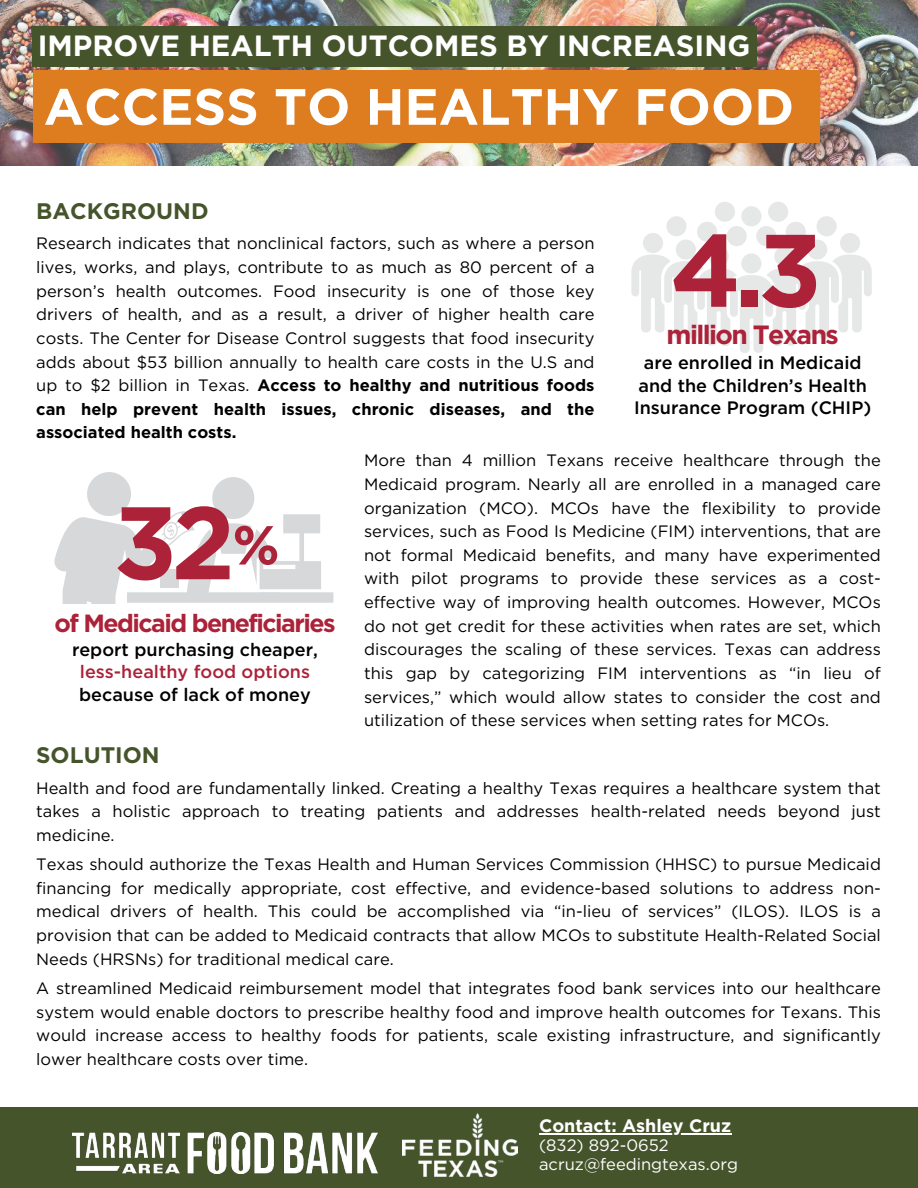
<style>
.page{position:relative;width:918px;height:1188px;background:#fff}
.page>*{position:absolute;margin:0;border:0;box-sizing:border-box;transform-origin:0 0}
.t1{font:700 102.9px "Gotham";color:#ab2239}
.t2{font:700 51px "Gotham";color:#fff}
.t3{font:700 29.25px "Gotham";color:#fff}
.t4{font:700 26.4px "Gotham";letter-spacing:-.06em;color:#ab2239}
.t5{font:700 24.9px "Gotham";letter-spacing:-.06em;color:#ab2239}
.t6{font:700 22.5px "Gotham";color:#46542b}
.t7{font:500 18px/22.5px "Gotham";color:#000;text-align:center}
.t8{font:500 18px "Gotham";color:#ab2239}
.t9{font:700 18px "Gotham";color:#fff}
.t10{font:16.5px/23.7px "Gotham";color:#000;text-align:justify}
.t11{font:16.5px/19.2px "Gotham";color:#fff}
.s1{font-weight:700}
.s2{font-size:54.9px}
</style>
<div class="page">
<img style="left:0;top:0;width:918px;height:165px">
<div style="left:0;top:1107px;width:918px;height:81px;background:#46542b"></div>
<div style="left:32px;top:26px;width:724px;height:41px;background:#46542b"></div>
<div style="left:34px;top:70px;width:786px;height:72px;background:#de7c20"></div>
<img style="left:402px;top:1113px;width:115px;height:63px">
<hr style="left:539px;top:1133px;width:192px;height:1px;background:#fff">
<div style="left:840px;top:233px;width:20px;height:20px;background:#e6e7e7;border-radius:50%"></div>
<div style="left:807px;top:240px;width:20px;height:20px;background:#e6e7e7;border-radius:50%"></div>
<div style="left:774px;top:246px;width:20px;height:20px;background:#e6e7e7;border-radius:50%"></div>
<div style="left:643px;top:233px;width:20px;height:20px;background:#e6e7e7;border-radius:50%"></div>
<div style="left:676px;top:240px;width:20px;height:20px;background:#e6e7e7;border-radius:50%"></div>
<svg style="left:709px;top:246px;width:20px;height:20px"></svg>
<div style="left:727px;top:226px;width:20px;height:20px;background:#e6e7e7;border-radius:50%"></div>
<div style="left:697px;top:222px;width:20px;height:20px;background:#e6e7e7;border-radius:50%"></div>
<div style="left:715px;top:202px;width:20px;height:20px;background:#e6e7e7;border-radius:50%"></div>
<div style="left:768px;top:202px;width:20px;height:20px;background:#e6e7e7;border-radius:50%"></div>
<div style="left:741px;top:206px;width:20px;height:20px;background:#e6e7e7;border-radius:50%"></div>
<div style="left:666px;top:216px;width:21px;height:20px;background:#e6e7e7;border-radius:50%"></div>
<div style="left:756px;top:226px;width:20px;height:20px;background:#e6e7e7;border-radius:50%"></div>
<div style="left:786px;top:222px;width:20px;height:20px;background:#e6e7e7;border-radius:50%"></div>
<div style="left:817px;top:216px;width:20px;height:20px;background:#e6e7e7;border-radius:50%"></div>
<svg style="left:631px;top:253px;width:241px;height:100px"></svg>
<svg style="left:54px;top:472px;width:279px;height:132px"></svg>
<img style="left:73px;top:1133px;width:304px;height:41px">
<h3 class="t3" style="left:38px;top:26px;width:714px">IMPROVE HEALTH OUTCOMES BY INCREASING</h3>
<h2 class="t2" style="left:44px;top:73px;width:752px">ACCESS TO HEALTHY FOOD</h2>
<h3 class="t6" style="left:36px;top:196px;width:174px">BACKGROUND</h3>
<p class="t10" style="left:36px;top:231px;width:560px">Research indicates that nonclinical factors, such as where a person lives, works, and plays, contribute to as much as 80 percent of a person’s health outcomes. Food insecurity is one of those key drivers of health, and as a result, a driver of higher health care costs. The Center for Disease Control suggests that food insecurity adds about $53 billion annually to health care costs in the U.S and up to $2 billion in Texas. <span class="s1">Access to healthy and nutritious foods can help prevent health issues, chronic diseases, and the associated health costs.</span></p>
<h1 class="t1" style="left:670px;top:202px;width:153px">4.3</h1>
<h3 class="t4" style="left:667px;top:317px;width:174px">million Texans</h3>
<p class="t7" style="left:634px;top:351px;width:239px">are enrolled in Medicaid and the Children’s Health<br>Insurance Program (CHIP)</p>
<h1 class="t1" style="left:114px;top:475px;width:168px">32<span class="s2">%</span></h1>
<h3 class="t5" style="left:54px;top:607px;width:283px">of Medicaid beneficiaries</h3>
<p class="t7" style="left:72px;top:638px;width:248px">report purchasing cheaper,</p>
<p class="t8" style="left:80px;top:660px;width:232px">less-healthy food options</p>
<p class="t7" style="left:79px;top:683px;width:233px">because of lack of money</p>
<p class="t10" style="left:364px;top:448px;width:518px">More than 4 million Texans receive healthcare through the Medicaid program. Nearly all are enrolled in a managed care organization (MCO). MCOs have the flexibility to provide services, such as Food Is Medicine (FIM) interventions, that are not formal Medicaid benefits, and many have experimented with pilot programs to provide these services as a cost&shy;effective way of improving health outcomes. However, MCOs do not get credit for these activities when rates are set, which discourages the scaling of these services. Texas can address this gap by categorizing FIM interventions as “in lieu of services,” which would allow states to consider the cost and utilization of these services when setting rates for MCOs.</p>
<h3 class="t6" style="left:36px;top:740px;width:125px">SOLUTION</h3>
<p class="t10" style="left:36px;top:775px;width:846px">Health and food are fundamentally linked. Creating a healthy Texas requires a healthcare system that takes a holistic approach to treating patients and addresses health-related needs beyond just medicine.</p>
<p class="t10" style="left:36px;top:852px;width:846px">Texas should authorize the Texas Health and Human Services Commission (HHSC) to pursue Medicaid financing for medically appropriate, cost effective, and evidence-based solutions to address non&shy;medical drivers of health. This could be accomplished via “in-lieu of services” (ILOS). ILOS is a provision that can be added to Medicaid contracts that allow MCOs to substitute Health-Related Social Needs (HRSNs) for traditional medical care.</p>
<p class="t10" style="left:36px;top:976px;width:846px">A streamlined Medicaid reimbursement model that integrates food bank services into our healthcare system would enable doctors to prescribe healthy food and improve health outcomes for Texans. This would increase access to healthy foods for patients, scale existing infrastructure, and significantly lower healthcare costs over time.</p>
<p class="t9" style="left:539px;top:1114px;width:194px">Contact: Ashley Cruz</p>
<p class="t11" style="left:539px;top:1135px;width:201px">(832) 892-0652 acruz@feedingtexas.org</p>
</div>
